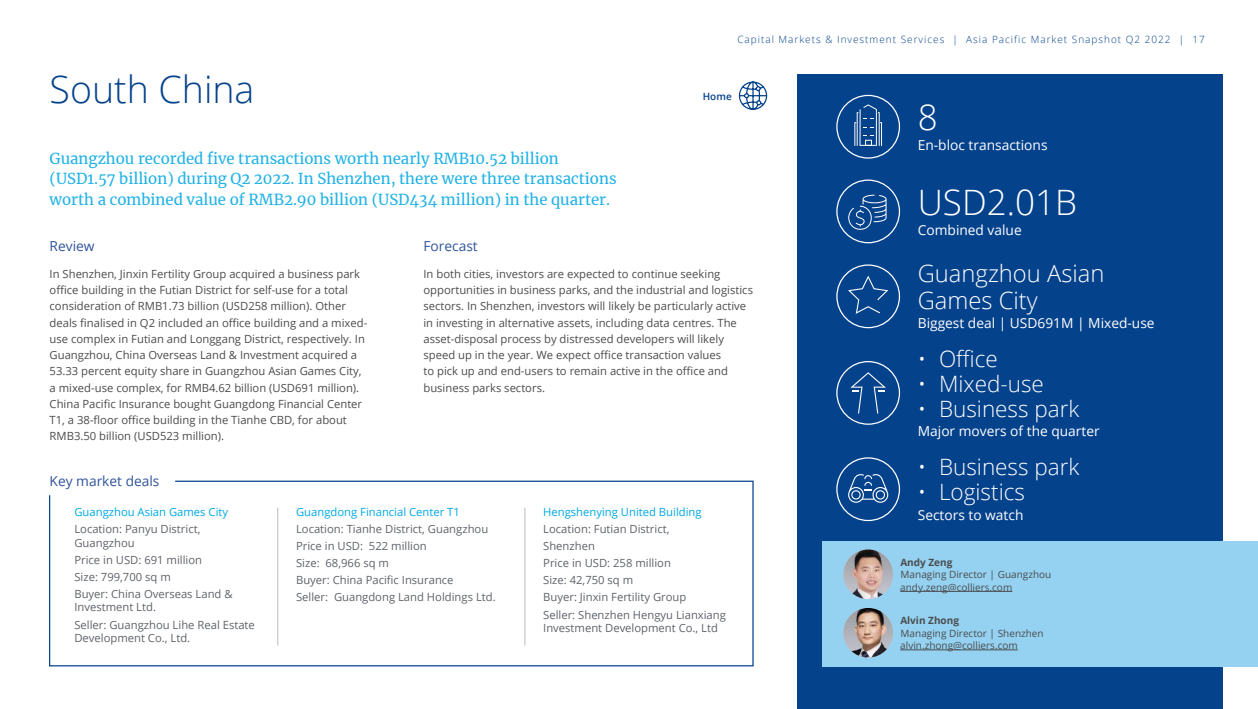
<style>
.page{position:relative;width:1258px;height:709px;background:#fff}
.page>*{position:absolute;margin:0;border:0;box-sizing:border-box;transform-origin:0 0}
.t1{font:300 37.5px "Open Sans";color:#05428c}
.t2{font:300 35px "Open Sans";color:#fff}
.t3{font:300 23.75px/26.2px "Open Sans";color:#fff}
.t4{font:300 22.5px "Open Sans";color:#fff}
.t5{font:15px/20.6px "Merriweather";color:#21b2e7}
.t6{font:13.75px "Open Sans";color:#fff}
.t7{font:13.75px "Open Sans";color:#2f5498}
.t8{font:11.25px/16.2px "Open Sans";color:#4b4c4d}
.t9{font:11.25px/17px "Open Sans";color:#5f6369}
.t10{font:11.25px "Open Sans";color:#00a8e4}
.t11{font:10px/12.5px "Open Sans";color:#4b4c4d}
.t12{font:300 10px "Open Sans";letter-spacing:.1em;color:#05428c}
.t13{font:700 10px "Open Sans";color:#4b4c4d}
.t14{font:600 10px "Open Sans";color:#05428c}
</style>
<div class="page">
<div style="left:797px;top:74px;width:425px;height:635px;background:#05428c"></div>
<svg style="left:738px;top:81px;width:30px;height:29px"></svg>
<div style="left:822px;top:540px;width:436px;height:126px;background:#95d2f2"></div>
<img style="left:843px;top:549px;width:50px;height:50px;border-radius:25px">
<hr style="left:900px;top:591px;width:112px;height:1px;background:#4b4c4d">
<img style="left:843px;top:608px;width:50px;height:49px;border-radius:25px">
<hr style="left:900px;top:649px;width:118px;height:1px;background:#4b4c4d">
<div style="left:836px;top:361px;width:64px;height:64px;border:1px solid #fff;border-radius:50%"></div>
<svg style="left:850px;top:372px;width:36px;height:41px"></svg>
<div style="left:836px;top:95px;width:64px;height:64px;border:1px solid #fff;border-radius:50%"></div>
<svg style="left:854px;top:104px;width:28px;height:42px"></svg>
<div style="left:836px;top:179px;width:64px;height:64px;border:1px solid #fff;border-radius:50%"></div>
<svg style="left:848px;top:195px;width:38px;height:35px"></svg>
<div style="left:836px;top:457px;width:64px;height:64px;border:1px solid #fff;border-radius:50%"></div>
<svg style="left:848px;top:474px;width:40px;height:29px"></svg>
<div style="left:836px;top:264px;width:64px;height:64px;border:1px solid #fff;border-radius:50%"></div>
<svg style="left:848px;top:275px;width:40px;height:39px"></svg>
<svg style="left:49px;top:480px;width:705px;height:187px"></svg>
<hr style="left:277px;top:507px;width:1px;height:138px;background:#c8c9c9">
<hr style="left:524px;top:507px;width:1px;height:138px;background:#c8c9c9">
<p class="t12" style="left:737px;top:33px;width:469px">Capital Markets &amp; Investment Services | Asia Pacific Market Snapshot Q2 2022 | 17</p>
<h1 class="t1" style="left:50px;top:64px;width:206px">South China</h1>
<p class="t14" style="left:703px;top:89px;width:30px">Home</p>
<h3 class="t5" style="left:50px;top:147px;width:568px">Guangzhou recorded five transactions worth nearly RMB10.52 billion (USD1.57 billion) during Q2 2022. In Shenzhen, there were three transactions worth a combined value of RMB2.90 billion (USD434 million) in the quarter.</h3>
<p class="t7" style="left:50px;top:236px;width:46px">Review</p>
<p class="t8" style="left:50px;top:265px;width:319px">In Shenzhen, Jinxin Fertility Group acquired a business park office building in the Futian District for self-use for a total consideration of RMB1.73 billion (USD258 million). Other deals finalised in Q2 included an office building and a mixed&shy;use complex in Futian and Longgang District, respectively. In Guangzhou, China Overseas Land &amp; Investment acquired a 53.33 percent equity share in Guangzhou Asian Games City, a mixed-use complex, for RMB4.62 billion (USD691 million).<br>China Pacific Insurance bought Guangdong Financial Center T1, a 38-floor office building in the Tianhe CBD, for about RMB3.50 billion (USD523 million).</p>
<p class="t7" style="left:423px;top:236px;width:56px">Forecast</p>
<p class="t8" style="left:423px;top:265px;width:331px">In both cities, investors are expected to continue seeking opportunities in business parks, and the industrial and logistics sectors. In Shenzhen, investors will likely be particularly active in investing in alternative assets, including data centres. The asset-disposal process by distressed developers will likely speed up in the year. We expect office transaction values<br>to pick up and end-users to remain active in the office and business parks sectors.</p>
<p class="t7" style="left:50px;top:471px;width:111px">Key market deals</p>
<p class="t10" style="left:74px;top:504px;width:155px">Guangzhou Asian Games City</p>
<p class="t9" style="left:74px;top:522px;width:128px;line-height:13.5px">Location: Panyu District,<br>Guangzhou</p>
<p class="t9" style="left:74px;top:551px;width:160px">Price in USD: 691 million<br>Size: 799,700 sq m<br>Buyer: China Overseas Land &amp;</p>
<p class="t9" style="left:74px;top:598px;width:182px">Investment Ltd.<br>Seller: Guangzhou Lihe Real Estate</p>
<p class="t9" style="left:74px;top:629px;width:117px">Development Co., Ltd.</p>
<p class="t10" style="left:296px;top:504px;width:165px">Guangdong Financial Center T1</p>
<p class="t9" style="left:296px;top:520px;width:201px">Location: Tianhe District, Guangzhou<br>Price in USD: 522 million<br>Size: 68,966 sq m<br>Buyer: China Pacific Insurance<br>Seller: Guangdong Land Holdings Ltd.</p>
<p class="t10" style="left:543px;top:504px;width:160px">Hengshenying United Building</p>
<p class="t9" style="left:543px;top:520px;width:184px">Location: Futian District,<br>Shenzhen<br>Price in USD: 258 million<br>Size: 42,750 sq m<br>Buyer: Jinxin Fertility Group<br>Seller: Shenzhen Hengyu Lianxiang</p>
<p class="t9" style="left:543px;top:619px;width:176px">Investment Development Co., Ltd</p>
<h2 class="t2" style="left:918px;top:93px;width:21px">8</h2>
<p class="t6" style="left:918px;top:136px;width:131px">En-bloc transactions</p>
<h2 class="t2" style="left:918px;top:178px;width:161px">USD2.01B</h2>
<p class="t6" style="left:918px;top:220px;width:106px">Combined value</p>
<h3 class="t3" style="left:918px;top:260px;width:188px">Guangzhou Asian<br>Games City</h3>
<p class="t6" style="left:918px;top:314px;width:238px">Biggest deal | USD691M | Mixed-use</p>
<h3 class="t4" style="left:918px;top:343px;width:82px">• Office</h3>
<h3 class="t4" style="left:918px;top:368px;width:128px">• Mixed-use</h3>
<h3 class="t4" style="left:918px;top:393px;width:163px">• Business park</h3>
<p class="t6" style="left:918px;top:422px;width:183px">Major movers of the quarter</p>
<h3 class="t4" style="left:918px;top:452px;width:163px">• Business park</h3>
<h3 class="t4" style="left:918px;top:477px;width:109px">• Logistics</h3>
<p class="t6" style="left:918px;top:506px;width:107px">Sectors to watch</p>
<p class="t13" style="left:900px;top:555px;width:54px">Andy Zeng</p>
<p class="t11" style="left:900px;top:568px;width:153px">Managing Director | Guangzhou andy.zeng@colliers.com</p>
<p class="t13" style="left:900px;top:613px;width:60px">Alvin Zhong</p>
<p class="t11" style="left:900px;top:626px;width:145px">Managing Director | Shenzhen alvin.zhong@colliers.com</p>
</div>
